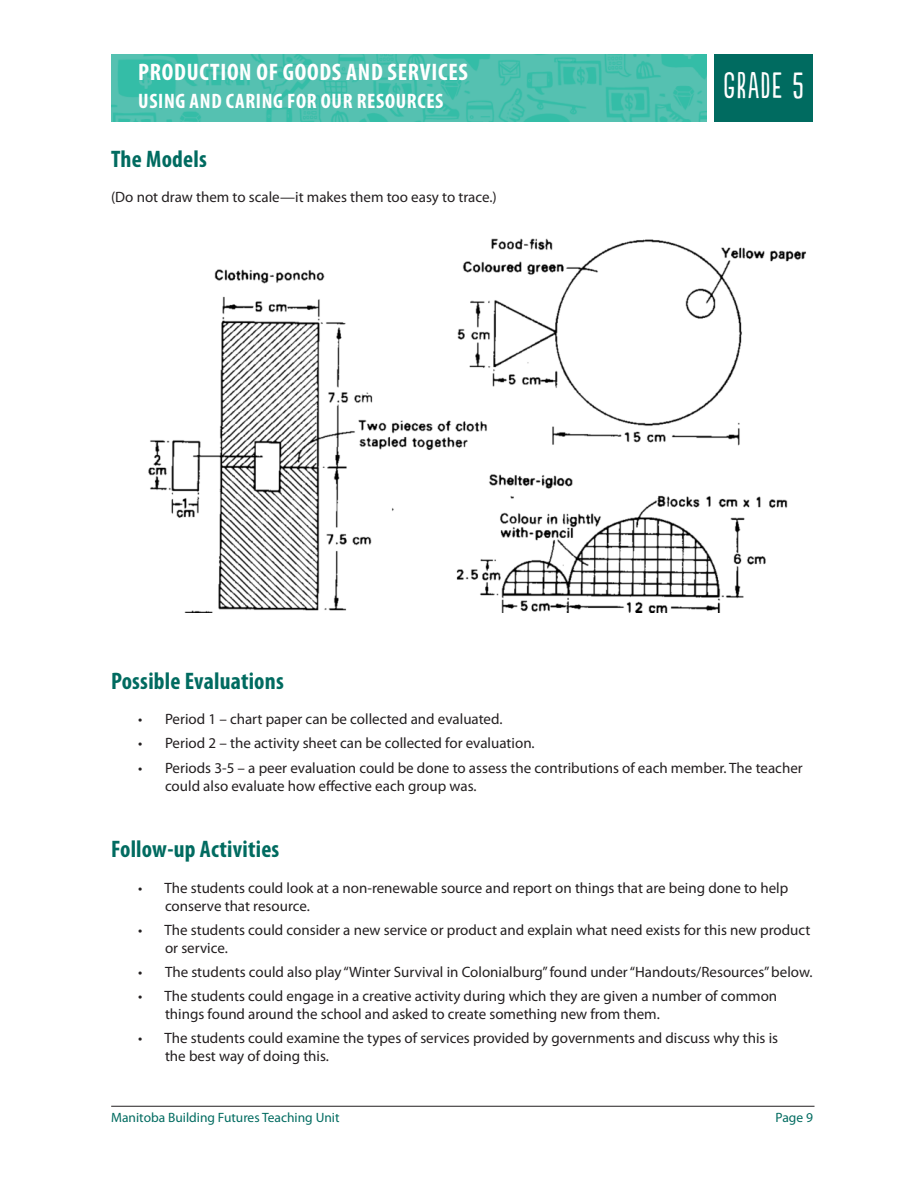
<style>
.page{position:relative;width:918px;height:1188px;background:#fff}
.page>*{position:absolute;margin:0;border:0;box-sizing:border-box;transform-origin:0 0}
.t1{font:34.5px "Populaire";letter-spacing:.05em;color:#fff}
.t2{font:700 condensed 24px "Myriad Pro";letter-spacing:.01em;color:#006b60}
.t3{font:700 condensed 24px "Myriad Pro";letter-spacing:.03em;color:#fff}
.t4{font:700 condensed 21px "Myriad Pro";letter-spacing:.03em;color:#fff}
.t5{font:15px/18px "Myriad Pro";color:#231f20}
.t6{font:13.5px "Myriad Pro";color:#006b60}
</style>
<div class="page">
<hr style="left:111px;top:1106px;width:704px;height:1px;background:#231f20">
<div style="left:714px;top:54px;width:99px;height:68px;background:#006b60"></div>
<img style="left:111px;top:54px;width:596px;height:68px">
<img style="left:148px;top:238px;width:658px;height:374px">
<h2 class="t3" style="left:138px;top:63px;width:331px">PRODUCTION OF GOODS AND SERVICES</h2>
<h3 class="t4" style="left:138px;top:94px;width:307px">USING AND CARING FOR OUR RESOURCES</h3>
<h2 class="t2" style="left:111px;top:150px;width:97px">The Models</h2>
<p class="t5" style="left:111px;top:189px;width:387px">(Do not draw them to scale—it makes them too easy to trace.)</p>
<h1 class="t1" style="left:723px;top:66px;width:82px">GRADE 5</h1>
<h2 class="t2" style="left:111px;top:672px;width:174px">Possible Evaluations</h2>
<p class="t5" style="left:138px;top:712px;width:366px">• Period 1 – chart paper can be collected and evaluated.</p>
<p class="t5" style="left:138px;top:736px;width:398px">• Period 2 – the activity sheet can be collected for evaluation.</p>
<p class="t5" style="left:165px;top:760px;width:639px;text-indent:-27px">• Periods 3-5 – a peer evaluation could be done to assess the contributions of each member. The teacher could also evaluate how effective each group was.</p>
<h2 class="t2" style="left:111px;top:841px;width:170px">Follow-up Activities</h2>
<p class="t5" style="left:165px;top:880px;width:625px;text-indent:-27px">• The students could look at a non-renewable source and report on things that are being done to help conserve that resource.</p>
<p class="t5" style="left:165px;top:922px;width:647px;text-indent:-27px">• The students could consider a new service or product and explain what need exists for this new product or service.</p>
<p class="t5" style="left:138px;top:964px;width:676px">• The students could also play “Winter Survival in Colonialburg”found under“Handouts/Resources”below.</p>
<p class="t5" style="left:165px;top:988px;width:614px;text-indent:-27px">• The students could engage in a creative activity during which they are given a number of common things found around the school and asked to create something new from them.</p>
<p class="t5" style="left:165px;top:1030px;width:615px;text-indent:-27px">• The students could examine the types of services provided by governments and discuss why this is the best way of doing this.</p>
<p class="t6" style="left:111px;top:1113px;width:230px">Manitoba Building Futures Teaching Unit</p>
<p class="t6" style="left:776px;top:1113px;width:39px">Page 9</p>
</div>
